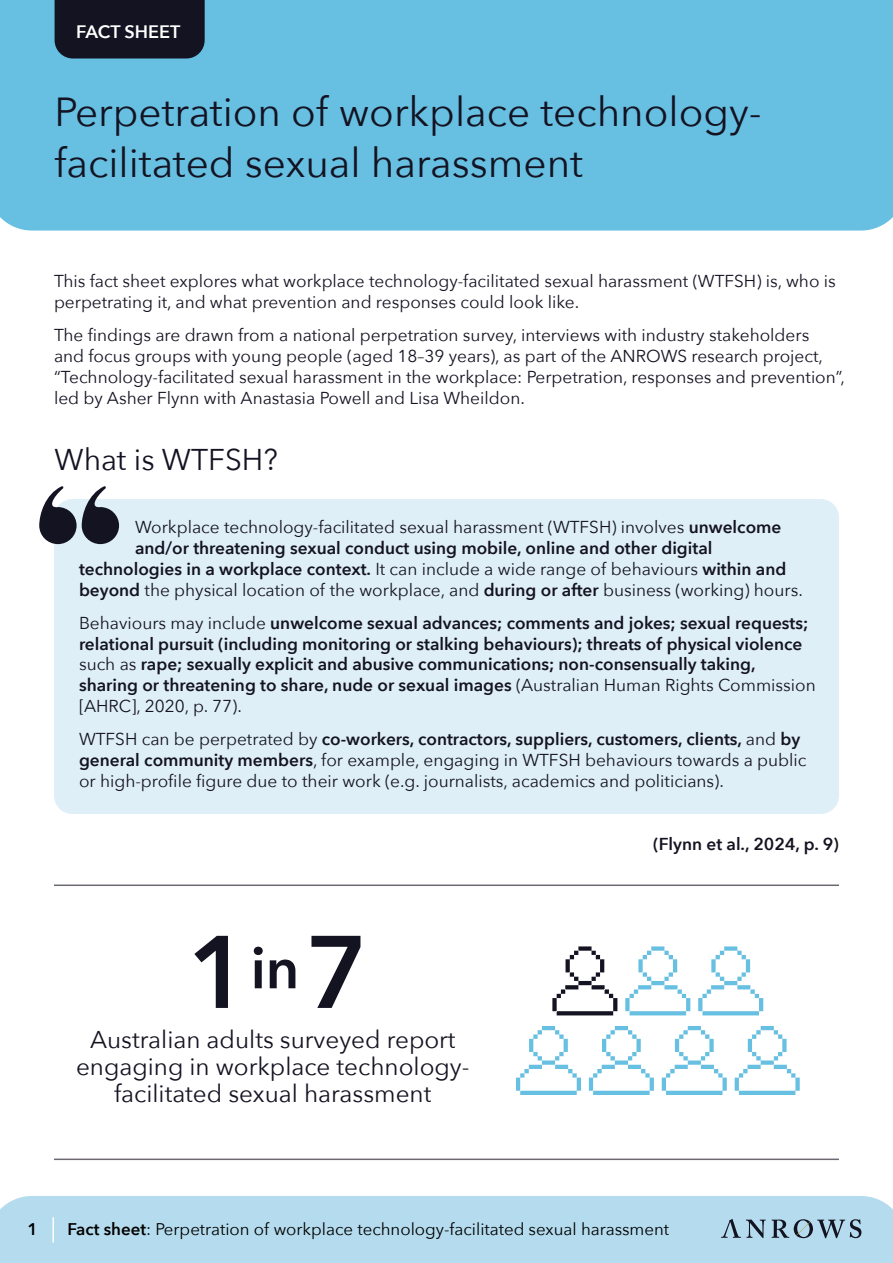
<style>
.page{position:relative;width:893px;height:1263px;background:#fff}
.page>*{position:absolute;margin:0;border:0;box-sizing:border-box;transform-origin:0 0}
.t1{font:600 101.85px "Avenir Next";color:#141322}
.t2{font:40.5px/51px "Avenir Next";color:#141322}
.t3{font:30px "Avenir Next";color:#141322}
.t4{font:24.3px/26.8px "Avenir Next";color:#141322;text-align:center}
.t5{font:600 18px "Avenir Next";color:#fff}
.t6{font:17.25px/20.7px "Avenir Next";color:#141322}
.t7{font:600 17.25px/20.7px "Avenir Next";color:#141322}
.t8{font:16.8px "Avenir Next";color:#000}
.t9{font:600 16.8px "Avenir Next";color:#000}
.s1{font-weight:600}
.s2{font-weight:400}
</style>
<div class="page">
<div style="left:0;top:1196px;width:893px;height:67px;background:#b5dcee"></div>
<div style="left:0;top:0;width:893px;height:231px;background:#67c0e2"></div>
<div style="left:55px;top:0;width:150px;height:59px;background:#141322"></div>
<div style="left:54px;top:499px;width:785px;height:315px;background:#dfeff7;border-radius:18px"></div>
<svg style="left:39px;top:486px;width:80px;height:58px"></svg>
<hr style="left:54px;top:884px;width:785px;height:2px;background:#6d6871">
<hr style="left:54px;top:1158px;width:785px;height:2px;background:#6d6871">
<svg style="left:552px;top:946px;width:65px;height:69px"></svg>
<svg style="left:625px;top:946px;width:65px;height:69px"></svg>
<svg style="left:698px;top:946px;width:65px;height:69px"></svg>
<svg style="left:516px;top:1026px;width:65px;height:69px"></svg>
<svg style="left:589px;top:1026px;width:65px;height:69px"></svg>
<svg style="left:662px;top:1026px;width:65px;height:69px"></svg>
<svg style="left:735px;top:1026px;width:65px;height:69px"></svg>
<svg style="left:721px;top:1219px;width:45px;height:19px"></svg>
<svg style="left:772px;top:1219px;width:89px;height:19px;background:#839eae"></svg>
<hr style="left:52px;top:1217px;width:2px;height:25px;background:#fff">
<p class="t5" style="left:76px;top:16px;width:106px">FACT SHEET</p>
<h2 class="t2" style="left:55px;top:85px;width:709px">Perpetration of workplace technology&shy;facilitated sexual harassment</h2>
<p class="t6" style="left:54px;top:270px;width:783px">This fact sheet explores what workplace technology-facilitated sexual harassment (WTFSH) is, who is perpetrating it, and what prevention and responses could look like.</p>
<p class="t6" style="left:54px;top:324px;width:792px">The findings are drawn from a national perpetration survey, interviews with industry stakeholders<br>and focus groups with young people (aged 18–39 years), as part of the ANROWS research project, “Technology-facilitated sexual harassment in the workplace: Perpetration, responses and prevention”, led by Asher Flynn with Anastasia Powell and Lisa Wheildon.</p>
<h3 class="t3" style="left:55px;top:434px;width:225px">What is WTFSH?</h3>
<p class="t6" style="left:135px;top:516px;width:648px">Workplace technology-facilitated sexual harassment (WTFSH) involves <span class="s1">unwelcome</span></p>
<p class="t7" style="left:135px;top:537px;width:579px">and/or threatening sexual conduct using mobile, online and other digital</p>
<p class="t7" style="left:79px;top:558px;width:709px">technologies in a workplace context. <span class="s2">It can include a wide range of behaviours</span> within and</p>
<p class="t6" style="left:79px;top:578px;width:725px"><span class="s1">beyond</span> the physical location of the workplace, and <span class="s1">during or after</span> business (working) hours.</p>
<p class="t7" style="left:79px;top:612px;width:738px"><span class="s2">Behaviours may include</span> unwelcome sexual advances; comments and jokes; sexual requests; relational pursuit (including monitoring or stalking behaviours); threats of physical violence <span class="s2">such as</span> rape; sexually explicit and abusive communications; non-consensually taking, sharing or threatening to share, nude or sexual images <span class="s2">(Australian Human Rights Commission [AHRC], 2020, p. 77).</span></p>
<p class="t6" style="left:79px;top:728px;width:729px">WTFSH can be perpetrated by <span class="s1">co-workers, contractors, suppliers, customers, clients,</span> and <span class="s1">by general community members</span>, for example, engaging in WTFSH behaviours towards a public or high-profile figure due to their work (e.g. journalists, academics and politicians).</p>
<h1 class="t1" style="left:187px;top:885px;width:183px">1<sup>in</sup>7</h1>
<h3 class="t4" style="left:76px;top:1025px;width:395px">Australian adults surveyed report engaging in workplace technology&shy;facilitated sexual harassment</h3>
<p class="t7" style="left:653px;top:833px;width:187px">(Flynn et al., 2024, p. 9)</p>
<p class="t9" style="left:28px;top:1215px;width:12px">1</p>
<p class="t8" style="left:67px;top:1215px;width:603px"><span class="s1">Fact sheet</span>: Perpetration of workplace technology-facilitated sexual harassment</p>
</div>
